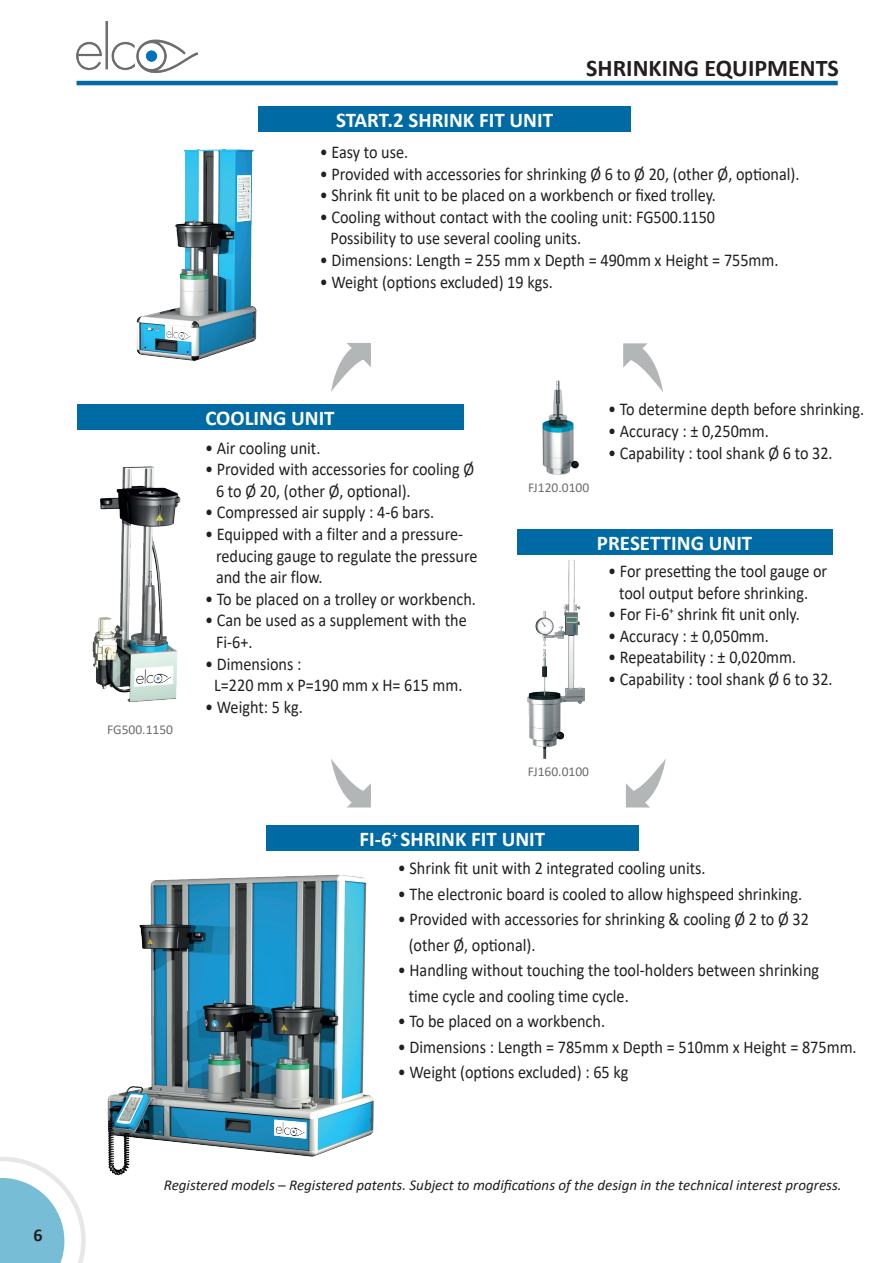
<style>
.page{position:relative;width:893px;height:1263px;background:#fff}
.page>*{position:absolute;margin:0;border:0;box-sizing:border-box;transform-origin:0 0}
.t1{font:700 24px "Calibri";color:#231f20}
.t2{font:700 21px "Calibri";color:#fff}
.t3{font:18px/21.6px "Calibri";color:#231f20;scale:.9 1}
.t4{font:700 18px "Calibri";color:#231f20}
.t5{font:italic 15px "Calibri";color:#231f20}
.t6{font:13.5px "Calibri";color:#6c6d70}
</style>
<div class="page">
<svg style="left:0;top:1157px;width:86px;height:106px"></svg>
<img style="left:527px;top:560px;width:58px;height:199px">
<img style="left:136px;top:149px;width:121px;height:212px">
<img style="left:542px;top:380px;width:37px;height:95px">
<div style="left:259px;top:106px;width:372px;height:26px;background:#006aa4"></div>
<div style="left:266px;top:825px;width:372px;height:25px;background:#006aa4"></div>
<div style="left:77px;top:404px;width:386px;height:25px;background:#006aa4"></div>
<div style="left:517px;top:529px;width:315px;height:26px;background:#006aa4"></div>
<svg style="left:331px;top:759px;width:40px;height:49px"></svg>
<svg style="left:623px;top:343px;width:40px;height:49px"></svg>
<svg style="left:331px;top:343px;width:40px;height:49px"></svg>
<svg style="left:625px;top:759px;width:41px;height:49px"></svg>
<img style="left:92px;top:466px;width:89px;height:236px">
<img style="left:107px;top:874px;width:267px;height:302px">
<img style="left:77px;top:21px;width:120px;height:51px">
<hr style="left:77px;top:81px;width:761px;height:4px;background:#006aa4">
<p class="t4" style="left:33px;top:1222px;width:11px">6</p>
<p class="t2" style="left:336px;top:105px;width:219px">START.2 SHRINK FIT UNIT</p>
<h1 class="t1" style="left:586px;top:51px;width:254px">SHRINKING EQUIPMENTS</h1>
<p class="t3" style="left:320px;top:141px;width:100px">• Easy to use.</p>
<p class="t3" style="left:320px;top:162px;width:535px">• Provided with accessories for shrinking Ø 6 to Ø 20, (other Ø, optional).</p>
<p class="t3" style="left:320px;top:184px;width:442px">• Shrink fit unit to be placed on a workbench or fixed trolley.</p>
<p class="t3" style="left:331px;top:206px;width:429px;text-indent:-11px">• Cooling without contact with the cooling unit: FG500.1150<br>Possibility to use several cooling units.</p>
<p class="t3" style="left:320px;top:249px;width:511px">• Dimensions: Length = 255 mm x Depth = 490mm x Height = 755mm.</p>
<p class="t3" style="left:320px;top:270px;width:260px">• Weight (options excluded) 19 kgs.</p>
<p class="t6" style="left:107px;top:720px;width:67px">FG500.1150</p>
<p class="t2" style="left:205px;top:403px;width:131px">COOLING UNIT</p>
<p class="t3" style="left:205px;top:436px;width:130px">• Air cooling unit.</p>
<p class="t3" style="left:216px;top:458px;width:288px;text-indent:-11px">• Provided with accessories for cooling Ø<br>6 to Ø 20, (other Ø, optional).</p>
<p class="t3" style="left:205px;top:501px;width:256px">• Compressed air supply : 4-6 bars.</p>
<p class="t3" style="left:216px;top:523px;width:292px;text-indent:-11px">• Equipped with a filter and a pressure&shy;reducing gauge to regulate the pressure and the air flow.</p>
<p class="t3" style="left:205px;top:588px;width:303px">• To be placed on a trolley or workbench.</p>
<p class="t3" style="left:216px;top:609px;width:280px;text-indent:-11px">• Can be used as a supplement with the<br>Fi-6+.</p>
<p class="t3" style="left:214px;top:652px;width:278px;text-indent:-9px">• Dimensions :<br>L=220 mm x P=190 mm x H= 615 mm.</p>
<p class="t3" style="left:205px;top:696px;width:110px">• Weight: 5 kg.</p>
<p class="t6" style="left:528px;top:478px;width:63px">FJ120.0100</p>
<p class="t3" style="left:608px;top:398px;width:286px">• To determine depth before shrinking.</p>
<p class="t3" style="left:608px;top:420px;width:180px">• Accuracy : ± 0,250mm.</p>
<p class="t3" style="left:608px;top:441px;width:251px">• Capability : tool shank Ø 6 to 32.</p>
<p class="t2" style="left:597px;top:528px;width:157px">PRESETTING UNIT</p>
<p class="t3" style="left:608px;top:560px;width:245px;text-align:center">• For presetting the tool gauge or tool output before shrinking.</p>
<p class="t3" style="left:608px;top:603px;width:215px">• For Fi-6<sup>+</sup> shrink fit unit only.</p>
<p class="t3" style="left:608px;top:624px;width:180px">• Accuracy : ± 0,050mm.</p>
<p class="t3" style="left:608px;top:646px;width:211px">• Repeatability : ± 0,020mm.</p>
<p class="t3" style="left:608px;top:668px;width:251px">• Capability : tool shank Ø 6 to 32.</p>
<p class="t6" style="left:528px;top:762px;width:63px">FJ160.0100</p>
<p class="t2" style="left:359px;top:824px;width:187px">FI-6<sup>+</sup> SHRINK FIT UNIT</p>
<p class="t3" style="left:398px;top:857px;width:344px">• Shrink fit unit with 2 integrated cooling units.</p>
<p class="t3" style="left:398px;top:882px;width:451px">• The electronic board is cooled to allow highspeed shrinking.</p>
<p class="t3" style="left:409px;top:906px;width:446px;line-height:25.5px;text-indent:-11px">• Provided with accessories for shrinking &amp; cooling Ø 2 to Ø 32 (other Ø, optional).</p>
<p class="t3" style="left:409px;top:957px;width:457px;line-height:25.5px;text-indent:-11px">• Handling without touching the tool-holders between shrinking time cycle and cooling time cycle.</p>
<p class="t3" style="left:398px;top:1010px;width:232px">• To be placed on a workbench.</p>
<p class="t3" style="left:398px;top:1035px;width:511px">• Dimensions : Length = 785mm x Depth = 510mm x Height = 875mm.</p>
<p class="t3" style="left:398px;top:1061px;width:258px">• Weight (options excluded) : 65 kg</p>
<p class="t5" style="left:164px;top:1175px;width:679px">Registered models – Registered patents. Subject to modifications of the design in the technical interest progress.</p>
</div>
